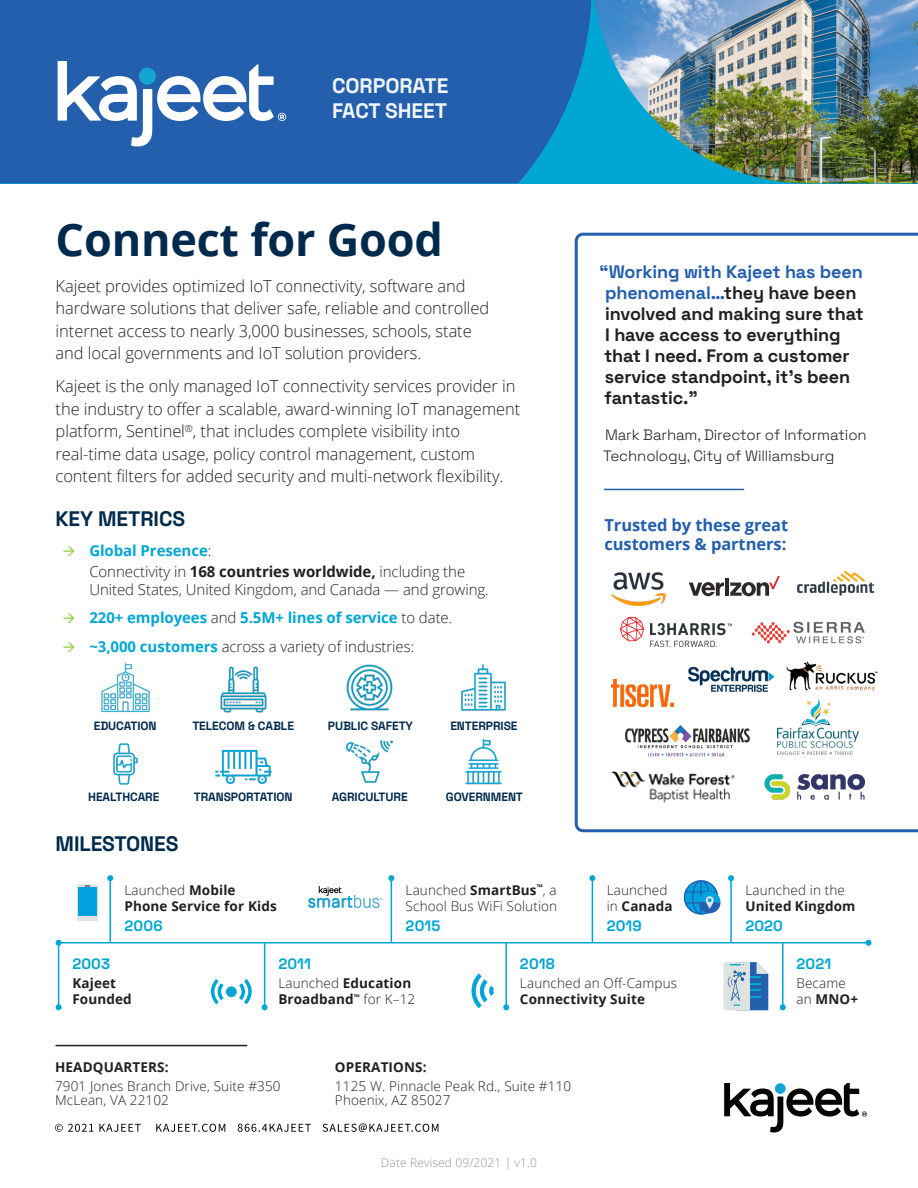
<style>
.page{position:relative;width:918px;height:1188px;background:#fff}
.page>*{position:absolute;margin:0;border:0;box-sizing:border-box;transform-origin:0 0}
.t1{font:700 45px "Open Sans";letter-spacing:-.005em;color:#002a4d}
.t2{font:700 21px "Space Grotesk";letter-spacing:-.005em;color:#002a4d}
.t3{font:700 21px/25.2px "Space Grotesk";letter-spacing:-.005em;color:#f2f5f5}
.t4{font:700 18px/21px "Space Grotesk";letter-spacing:-.005em;color:#231f20}
.t5{font:300 16.5px/22.5px "Open Sans";letter-spacing:-.005em;color:#231f20}
.t6{font:700 16.5px/19.8px "Open Sans";letter-spacing:-.005em;color:#235fad}
.t7{font:300 15px/21px "Open Sans";letter-spacing:-.005em;color:#231f20}
.t8{font:300 15px/21px "Space Grotesk";letter-spacing:-.005em;color:#231f20}
.t9{font:700 15px "Open Sans";letter-spacing:-.005em;color:#00a6d3}
.t10{font:700 15px "Space Grotesk";letter-spacing:.01em;color:#00a6d3}
.t11{font:300 13.5px/16.2px "Open Sans";letter-spacing:.01em;color:#231f20}
.t12{font:700 13.5px/16.2px "Open Sans";letter-spacing:.01em;color:#231f20}
.t13{font:700 12px "Space Grotesk";letter-spacing:-.005em;color:#002a4d}
.t14{font:300 12px "Open Sans";letter-spacing:.01em;color:#939598}
.s1{font-weight:700;color:#00a6d3}
.s2{font-weight:700}
.s3{font-weight:300;color:#231f20}
.s4{color:#235fad}
.s5{font-weight:300}
</style>
<div class="page">
<div style="left:0;top:0;width:592px;height:183px;background:#235fad"></div>
<svg style="left:724px;top:1083px;width:143px;height:49px"></svg>
<div style="left:775px;top:1083px;width:11px;height:11px;background:#13a4d2;border-radius:50%"></div>
<svg style="left:55px;top:1123px;width:383px;height:9px"></svg>
<img style="left:594px;top:0;width:324px;height:183px">
<svg style="left:58px;top:62px;width:228px;height:84px"></svg>
<div style="left:139px;top:68px;width:17px;height:17px;background:#13a4d2;border-radius:50%"></div>
<svg style="left:575px;top:233px;width:343px;height:599px"></svg>
<img style="left:101px;top:663px;width:49px;height:49px">
<img style="left:220px;top:666px;width:47px;height:47px">
<img style="left:346px;top:664px;width:47px;height:47px">
<img style="left:461px;top:664px;width:45px;height:47px">
<img style="left:113px;top:743px;width:25px;height:42px">
<img style="left:215px;top:749px;width:57px;height:36px">
<img style="left:346px;top:740px;width:47px;height:43px">
<img style="left:465px;top:738px;width:37px;height:47px">
<hr style="left:59px;top:942px;width:809px;height:2px;background:#00a6d3">
<svg style="left:56px;top:940px;width:6px;height:6px"></svg>
<svg style="left:866px;top:940px;width:6px;height:6px"></svg>
<hr style="left:58px;top:944px;width:1px;height:63px;background:#00a6d3">
<svg style="left:56px;top:1004px;width:6px;height:6px"></svg>
<hr style="left:264px;top:944px;width:1px;height:63px;background:#00a6d3">
<svg style="left:262px;top:1004px;width:6px;height:6px"></svg>
<hr style="left:505px;top:944px;width:2px;height:63px;background:#00a6d3">
<svg style="left:503px;top:1004px;width:6px;height:6px"></svg>
<hr style="left:782px;top:944px;width:2px;height:63px;background:#00a6d3">
<svg style="left:780px;top:1004px;width:6px;height:6px"></svg>
<hr style="left:110px;top:878px;width:1px;height:64px;background:#00a6d3">
<svg style="left:107px;top:875px;width:6px;height:6px"></svg>
<hr style="left:391px;top:878px;width:1px;height:64px;background:#00a6d3">
<svg style="left:388px;top:875px;width:6px;height:6px"></svg>
<hr style="left:592px;top:878px;width:1px;height:64px;background:#00a6d3">
<svg style="left:589px;top:875px;width:6px;height:6px"></svg>
<hr style="left:730px;top:878px;width:2px;height:64px;background:#00a6d3">
<svg style="left:728px;top:875px;width:6px;height:6px"></svg>
<svg style="left:77px;top:884px;width:21px;height:37px"></svg>
<div style="left:78px;top:888px;width:19px;height:28px;background:#00a1df"></div>
<img style="left:308px;top:887px;width:74px;height:21px">
<svg style="left:472px;top:973px;width:22px;height:35px"></svg>
<svg style="left:684px;top:880px;width:37px;height:35px"></svg>
<div style="left:226px;top:986px;width:11px;height:11px;background:#00a6d3;border-radius:50%"></div>
<svg style="left:211px;top:979px;width:12px;height:25px"></svg>
<svg style="left:239px;top:979px;width:13px;height:25px"></svg>
<svg style="left:724px;top:962px;width:44px;height:48px;background:#90b1cd"></svg>
<hr style="left:604px;top:489px;width:140px;height:1px;background:#235fad">
<hr style="left:56px;top:1045px;width:191px;height:1px;background:#231f20">
<img style="left:612px;top:573px;width:54px;height:32px">
<svg style="left:689px;top:576px;width:91px;height:20px"></svg>
<img style="left:793px;top:560px;width:86px;height:45px">
<img style="left:620px;top:617px;width:112px;height:30px">
<img style="left:688px;top:662px;width:86px;height:34px">
<img style="left:748px;top:614px;width:124px;height:36px">
<img style="left:612px;top:679px;width:61px;height:28px">
<img style="left:776px;top:650px;width:112px;height:53px">
<img style="left:765px;top:775px;width:101px;height:25px">
<img style="left:620px;top:720px;width:134px;height:40px">
<img style="left:610px;top:772px;width:124px;height:31px">
<img style="left:777px;top:700px;width:82px;height:54px">
<p class="t3" style="left:332px;top:72px;width:118px">CORPORATE<br>FACT SHEET</p>
<p class="t1" style="left:56px;top:208px;width:389px">Connect for Good</p>
<p class="t5" style="left:56px;top:274px;width:435px">Kajeet provides optimized IoT connectivity, software and hardware solutions that deliver safe, reliable and controlled internet access to nearly 3,000 businesses, schools, state and local governments and IoT solution providers.</p>
<p class="t5" style="left:56px;top:374px;width:466px">Kajeet is the only managed IoT connectivity services provider in the industry to offer a scalable, award-winning IoT management platform, Sentinel<sup>®</sup>, that includes complete visibility into real-time data usage, policy control management, custom content filters for added security and multi-network flexibility.</p>
<p class="t2" style="left:56px;top:504px;width:131px">KEY METRICS</p>
<p class="t7" style="left:89px;top:539px;width:377px"><span class="s1">Global Presence</span>:<br>Connectivity in <span class="s2">168 countries worldwide,</span> including the</p>
<p class="t7" style="left:89px;top:578px;width:401px">United States, United Kingdom, and Canada — and growing.</p>
<p class="t9" style="left:89px;top:607px;width:365px">220+ employees <span class="s3">and</span> 5.5M+ lines of service <span class="s3">to date.</span></p>
<p class="t7" style="left:89px;top:635px;width:326px"><span class="s1">~3,000 customers</span> across a variety of industries:</p>
<p class="t13" style="left:94px;top:717px;width:64px">EDUCATION</p>
<p class="t13" style="left:192px;top:717px;width:103px">TELECOM &amp; CABLE</p>
<p class="t13" style="left:328px;top:717px;width:87px">PUBLIC SAFETY</p>
<p class="t13" style="left:450px;top:717px;width:69px">ENTERPRISE</p>
<p class="t13" style="left:88px;top:788px;width:73px">HEALTHCARE</p>
<p class="t13" style="left:194px;top:788px;width:100px">TRANSPORTATION</p>
<p class="t13" style="left:332px;top:788px;width:77px">AGRICULTURE</p>
<p class="t13" style="left:446px;top:788px;width:79px">GOVERNMENT</p>
<p class="t2" style="left:56px;top:828px;width:124px">MILESTONES</p>
<p class="t4" style="left:600px;top:261px;width:266px"><span class="s4">“Working with Kajeet has been phenomenal…</span>they have been involved and making sure that<br>I have access to everything that I need. From a customer service standpoint, it’s been fantastic.”</p>
<p class="t8" style="left:603px;top:423px;width:265px">Mark Barham, Director of Information<br>Technology, City of Williamsburg</p>
<p class="t6" style="left:604px;top:514px;width:185px">Trusted by these great customers &amp; partners:</p>
<p class="t12" style="left:125px;top:881px;width:154px"><span class="s5">Launched</span> Mobile<br>Phone Service for Kids</p>
<p class="t11" style="left:406px;top:881px;width:153px">Launched <span class="s2">SmartBus</span><sup>™</sup>, a<br>School Bus WiFi Solution</p>
<p class="t11" style="left:607px;top:881px;width:68px">Launched in <span class="s2">Canada</span></p>
<p class="t11" style="left:745px;top:881px;width:112px">Launched in the<br><span class="s2">United Kingdom</span></p>
<p class="t10" style="left:125px;top:915px;width:40px">2006</p>
<p class="t10" style="left:406px;top:915px;width:36px">2015</p>
<p class="t10" style="left:607px;top:915px;width:37px">2019</p>
<p class="t10" style="left:745px;top:915px;width:39px">2020</p>
<p class="t10" style="left:72px;top:953px;width:39px">2003</p>
<p class="t10" style="left:278px;top:953px;width:34px">2011</p>
<p class="t10" style="left:520px;top:953px;width:36px">2018</p>
<p class="t10" style="left:796px;top:953px;width:36px">2021</p>
<p class="t12" style="left:72px;top:975px;width:61px">Kajeet<br>Founded</p>
<p class="t12" style="left:278px;top:975px;width:138px"><span class="s5">Launched</span> Education<br>Broadband<sup>™</sup> <span class="s5">for K–12</span></p>
<p class="t11" style="left:520px;top:975px;width:159px">Launched an Off-Campus<br><span class="s2">Connectivity Suite</span></p>
<p class="t11" style="left:796px;top:975px;width:63px">Became an <span class="s2">MNO+</span></p>
<p class="t12" style="left:55px;top:1058px;width:115px">HEADQUARTERS:</p>
<p class="t11" style="left:55px;top:1079px;width:227px;line-height:13.5px">7901 Jones Branch Drive, Suite #350<br>McLean, VA 22102</p>
<p class="t12" style="left:335px;top:1058px;width:93px">OPERATIONS:</p>
<p class="t11" style="left:335px;top:1079px;width:238px;line-height:13.5px">1125 W. Pinnacle Peak Rd., Suite #110<br>Phoenix, AZ 85027</p>
<p class="t14" style="left:381px;top:1154px;width:158px">Date Revised 09/2021 | v1.0</p>
</div>
